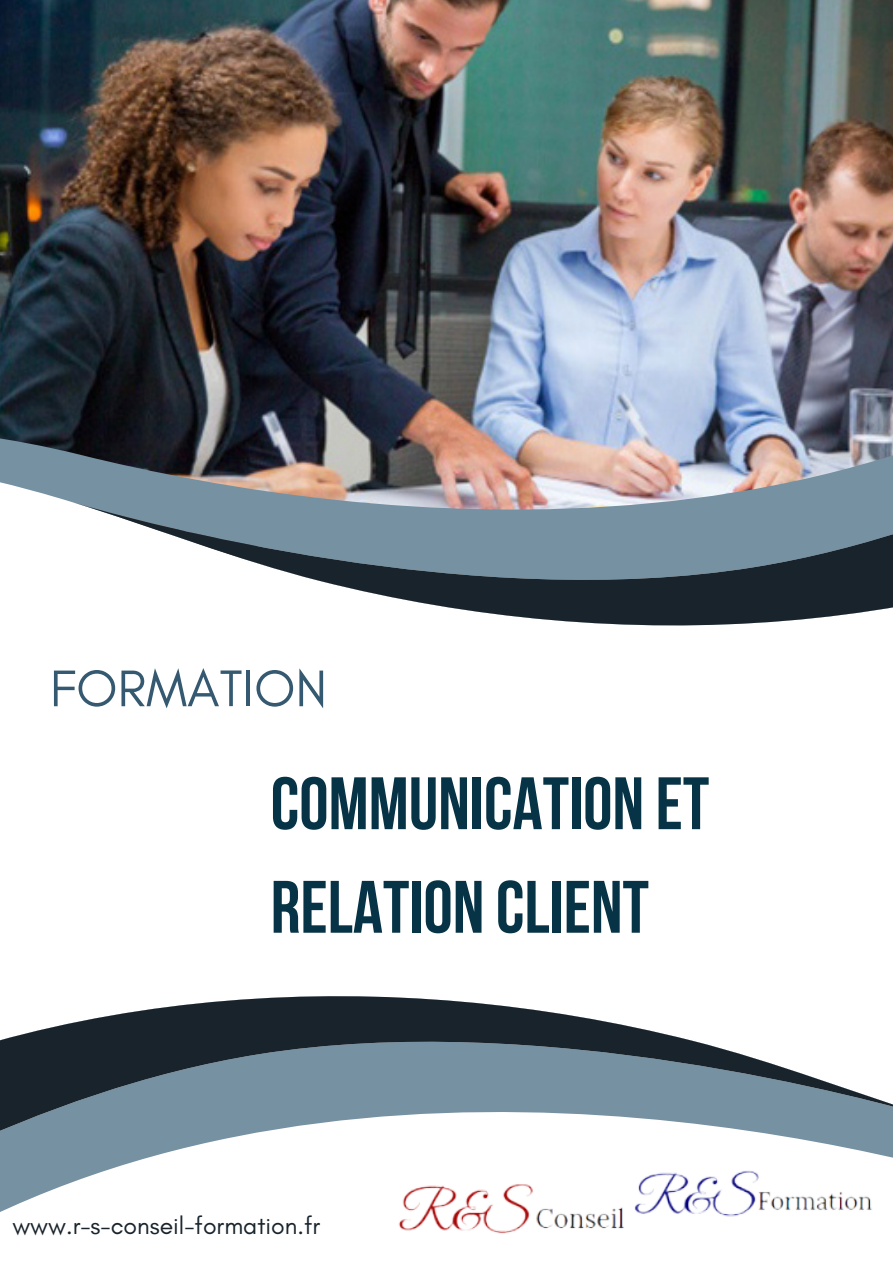
<style>
.page{position:relative;width:893px;height:1264px;background:#fff}
.page>*{position:absolute;margin:0;border:0;box-sizing:border-box;transform-origin:0 0}
.t1{font:700 74.1px/103.5px "Bebas Neue";color:#073346}
.t2{font:52.35px "Glacial Indifference";color:#345970}
.t3{font:24.75px "Glacial Indifference";color:#18232b}
</style>
<div class="page">
<img style="left:0;top:0;width:892px;height:218px">
<img style="left:0;top:218px;width:892px;height:231px">
<svg style="left:0;top:449px;width:73px;height:54px;fill:#7691a2"></svg>
<img style="left:73px;top:345px;width:819px;height:281px">
<svg style="left:0;top:996px;width:892px;height:238px"></svg>
<p class="t2" style="left:50px;top:656px;width:278px">FORMATION</p>
<p class="t1" style="left:271px;top:758px;width:440px">COMMUNICATION ET<br>RELATION CLIENT</p>
<p class="t3" style="left:12px;top:1210px;width:309px">www.r-s-conseil-formation.fr</p>
</div>
